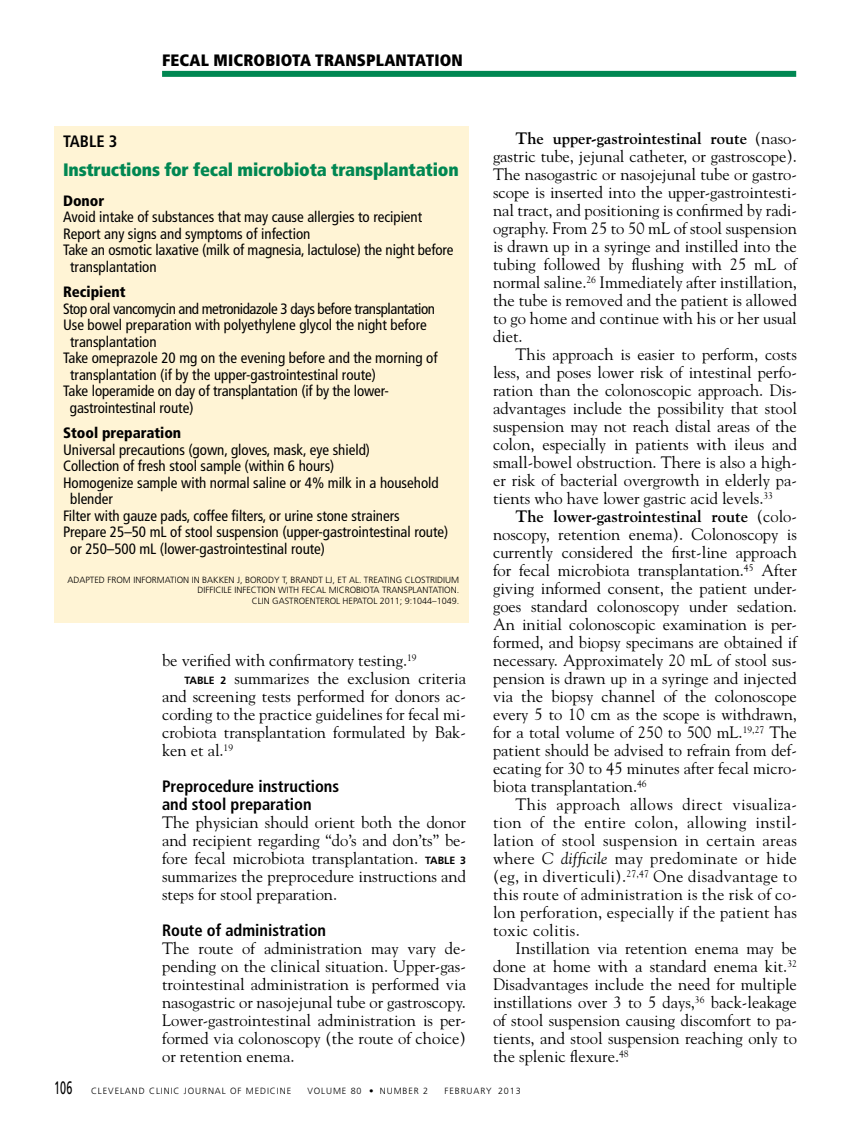
<style>
.page{position:relative;width:851px;height:1134px;background:#fff}
.page>*{position:absolute;margin:0;border:0;box-sizing:border-box;transform-origin:0 0}
.t1{font:900 condensed 18px "Frutiger LT Std";letter-spacing:-.01em;color:#008752}
.t2{font:16.5px/18px "Goudy Std";color:#000;text-align:justify}
.t3{font:700 condensed 16.5px/18px "Frutiger LT Std";color:#000}
.t4{font:900 condensed 16.5px "Frutiger LT Std";letter-spacing:.01em;color:#000}
.t5{font:condensed 15px "Frutiger LT Std";color:#000}
.t6{font:condensed 15px "Frutiger LT Std";letter-spacing:-.03em;color:#000}
.t7{font:900 condensed 15px "Frutiger LT Std";color:#000}
.t8{font:300 9px "Frutiger LT Std";letter-spacing:.1em;color:#000}
.t9{font:300 9px "Frutiger LT Std";color:#000}
.s1{font-family:"Frutiger LT Std";font-weight:700;font-size:10.5px}
.s2{font-weight:700}
.s3{font-style:italic}
.s4{font-weight:400;font-size:18px}
</style>
<div class="page">
<div style="left:162px;top:71px;width:634px;height:6px;background:#008752"></div>
<div style="left:54px;top:126px;width:414px;height:497px;background:#fff4d5"></div>
<p class="t4" style="left:162px;top:51px;width:302px">FECAL MICROBIOTA TRANSPLANTATION</p>
<p class="t3" style="left:63px;top:133px;width:56px">TABLE 3</p>
<p class="t1" style="left:63px;top:159px;width:397px">Instructions for fecal microbiota transplantation</p>
<p class="t7" style="left:63px;top:192px;width:43px">Donor</p>
<p class="t5" style="left:63px;top:208px;width:361px">Avoid intake of substances that may cause allergies to recipient</p>
<p class="t5" style="left:63px;top:225px;width:249px">Report any signs and symptoms of infection</p>
<p class="t5" style="left:63px;top:241px;width:392px">Take an osmotic laxative (milk of magnesia, lactulose) the night before</p>
<p class="t5" style="left:70px;top:258px;width:88px">transplantation</p>
<p class="t7" style="left:63px;top:283px;width:64px">Recipient</p>
<p class="t6" style="left:63px;top:300px;width:373px">Stop oral vancomycin and metronidazole 3 days before transplantation</p>
<p class="t5" style="left:63px;top:316px;width:365px">Use bowel preparation with polyethylene glycol the night before</p>
<p class="t5" style="left:70px;top:333px;width:88px">transplantation</p>
<p class="t5" style="left:63px;top:349px;width:376px">Take omeprazole 20 mg on the evening before and the morning of</p>
<p class="t5" style="left:70px;top:366px;width:307px">transplantation (if by the upper-gastrointestinal route)</p>
<p class="t5" style="left:63px;top:382px;width:327px">Take loperamide on day of transplantation (if by the lower-</p>
<p class="t5" style="left:70px;top:399px;width:125px">gastrointestinal route)</p>
<p class="t7" style="left:63px;top:424px;width:120px">Stool preparation</p>
<p class="t5" style="left:63px;top:441px;width:308px">Universal precautions (gown, gloves, mask, eye shield)</p>
<p class="t5" style="left:63px;top:457px;width:273px">Collection of fresh stool sample (within 6 hours)</p>
<p class="t5" style="left:63px;top:474px;width:377px">Homogenize sample with normal saline or 4% milk in a household</p>
<p class="t5" style="left:70px;top:490px;width:44px">blender</p>
<p class="t5" style="left:63px;top:507px;width:338px">Filter with gauze pads, coffee filters, or urine stone strainers</p>
<p class="t5" style="left:63px;top:523px;width:387px">Prepare 25–50 mL of stool suspension (upper-gastrointestinal route)</p>
<p class="t5" style="left:70px;top:540px;width:256px">or 250–500 mL (lower-gastrointestinal route)</p>
<p class="t8" style="left:67px;top:574px;width:47px">ADAPTED FROM</p>
<p class="t8" style="left:133px;top:574px;width:7px">INFORMA</p>
<p class="t8" style="left:170px;top:574px;width:10px">TION</p>
<p class="t8" style="left:192px;top:574px;width:66px">IN BAKKEN J, BORODY</p>
<p class="t8" style="left:282px;top:574px;width:20px">T, BRAND</p>
<p class="t8" style="left:318px;top:574px;width:52px">T LJ, ET AL. TREA</p>
<p class="t8" style="left:383px;top:574px;width:10px">TING</p>
<p class="t8" style="left:405px;top:574px;width:32px">CLOSTRIDIUM</p>
<p class="t8" style="left:197px;top:585px;width:5px">DIFFICILE</p>
<p class="t8" style="left:234px;top:585px;width:6px">INFEC</p>
<p class="t8" style="left:257px;top:585px;width:10px">TION</p>
<p class="t8" style="left:278px;top:585px;width:30px">WITH FECAL</p>
<p class="t8" style="left:329px;top:585px;width:6px">MICROBIO</p>
<p class="t8" style="left:369px;top:585px;width:23px">TA TRANS</p>
<p class="t8" style="left:408px;top:585px;width:53px">PLANTATION .</p>
<p class="t8" style="left:252px;top:596px;width:49px">CLIN GASTROEN</p>
<p class="t8" style="left:315px;top:596px;width:11px">TEROL</p>
<p class="t9" style="left:342px;top:596px;width:118px">HEPATOL 2011; 9:1044–1049.</p>
<p class="t2" style="left:162px;top:651px;width:256px">be verified with confirmatory testing.<sup>19</sup></p>
<p class="t2" style="left:184px;top:669px;width:283px"><span class="s1">TABLE 2</span> summarizes the exclusion criteria</p>
<p class="t2" style="left:162px;top:687px;width:305px">and screening tests performed for donors ac-</p>
<p class="t2" style="left:162px;top:705px;width:305px">cording to the practice guidelines for fecal mi-</p>
<p class="t2" style="left:162px;top:723px;width:305px">crobiota transplantation formulated by Bak-</p>
<p class="t2" style="left:162px;top:741px;width:73px">ken et al.<sup>19</sup></p>
<p class="t3" style="left:162px;top:777px;width:178px">Preprocedure instructions and stool preparation</p>
<p class="t2" style="left:162px;top:813px;width:305px">The physician should orient both the donor and recipient regarding “do’s and don’ts” be&shy;fore fecal microbiota transplantation. <span class="s1">TABLE 3 </span>summarizes the preprocedure instructions and steps for stool preparation.</p>
<p class="t3" style="left:162px;top:921px;width:165px">Route of administration</p>
<p class="t2" style="left:162px;top:939px;width:305px">The route of administration may vary de&shy;pending on the clinical situation. Upper-gas&shy;trointestinal administration is performed via nasogastric or nasojejunal tube or gastroscopy.<br>Lower-gastrointestinal administration is per&shy;formed via colonoscopy (the route of choice) or retention enema.</p>
<p class="t2" style="left:493px;top:129px;width:306px;text-indent:23px"><span class="s2">The upper-gastrointestinal route</span> (naso&shy;gastric tube, jejunal catheter, or gastroscope).<br>The nasogastric or nasojejunal tube or gastro&shy;scope is inserted into the upper-gastrointesti&shy;nal tract, and positioning is confirmed by radi&shy;ography. From 25 to 50 mL of stool suspension is drawn up in a syringe and instilled into the tubing followed by flushing with 25 mL of normal saline.<sup>26</sup> Immediately after instillation, the tube is removed and the patient is allowed to go home and continue with his or her usual diet.</p>
<p class="t2" style="left:493px;top:345px;width:305px;text-indent:23px">This approach is easier to perform, costs less, and poses lower risk of intestinal perfo&shy;ration than the colonoscopic approach. Dis&shy;advantages include the possibility that stool suspension may not reach distal areas of the colon, especially in patients with ileus and small-bowel obstruction. There is also a high&shy;er risk of bacterial overgrowth in elderly pa&shy;tients who have lower gastric acid levels.<sup>33</sup></p>
<p class="t2" style="left:493px;top:507px;width:306px;text-indent:23px"><span class="s2">The lower-gastrointestinal route</span> (colo&shy;noscopy, retention enema). Colonoscopy is currently considered the first-line approach for fecal microbiota transplantation.<sup>45</sup> After giving informed consent, the patient under&shy;goes standard colonoscopy under sedation.<br>An initial colonoscopic examination is per&shy;formed, and biopsy specimans are obtained if necessary. Approximately 20 mL of stool sus&shy;pension is drawn up in a syringe and injected via the biopsy channel of the colonoscope every 5 to 10 cm as the scope is withdrawn, for a total volume of 250 to 500 mL.<sup>19,27</sup> The patient should be advised to refrain from def&shy;ecating for 30 to 45 minutes after fecal micro&shy;biota transplantation.<sup>46</sup></p>
<p class="t2" style="left:493px;top:795px;width:305px;text-indent:23px">This approach allows direct visualiza&shy;tion of the entire colon, allowing instil&shy;lation of stool suspension in certain areas where <span class="s3">C difficile</span> may predominate or hide (eg, in diverticuli).<sup>27,47</sup> One disadvantage to this route of administration is the risk of co&shy;lon perforation, especially if the patient has toxic colitis.</p>
<p class="t2" style="left:493px;top:939px;width:305px;text-indent:23px">Instillation via retention enema may be done at home with a standard enema kit.<sup>32<br></sup>Disadvantages include the need for multiple instillations over 3 to 5 days,<sup>36</sup> back-leakage of stool suspension causing discomfort to pa&shy;tients, and stool suspension reaching only to the splenic flexure.<sup>48</sup></p>
<p class="t8" style="left:54px;top:1085px;width:239px"><span class="s4">106</span> CLEVELAND CLINIC JOURNAL OF MEDICINE</p>
<p class="t8" style="left:307px;top:1085px;width:122px">VOLUME 80 • NUMBER 2</p>
<p class="t8" style="left:444px;top:1085px;width:78px">FEBRUARY 2013</p>
</div>
